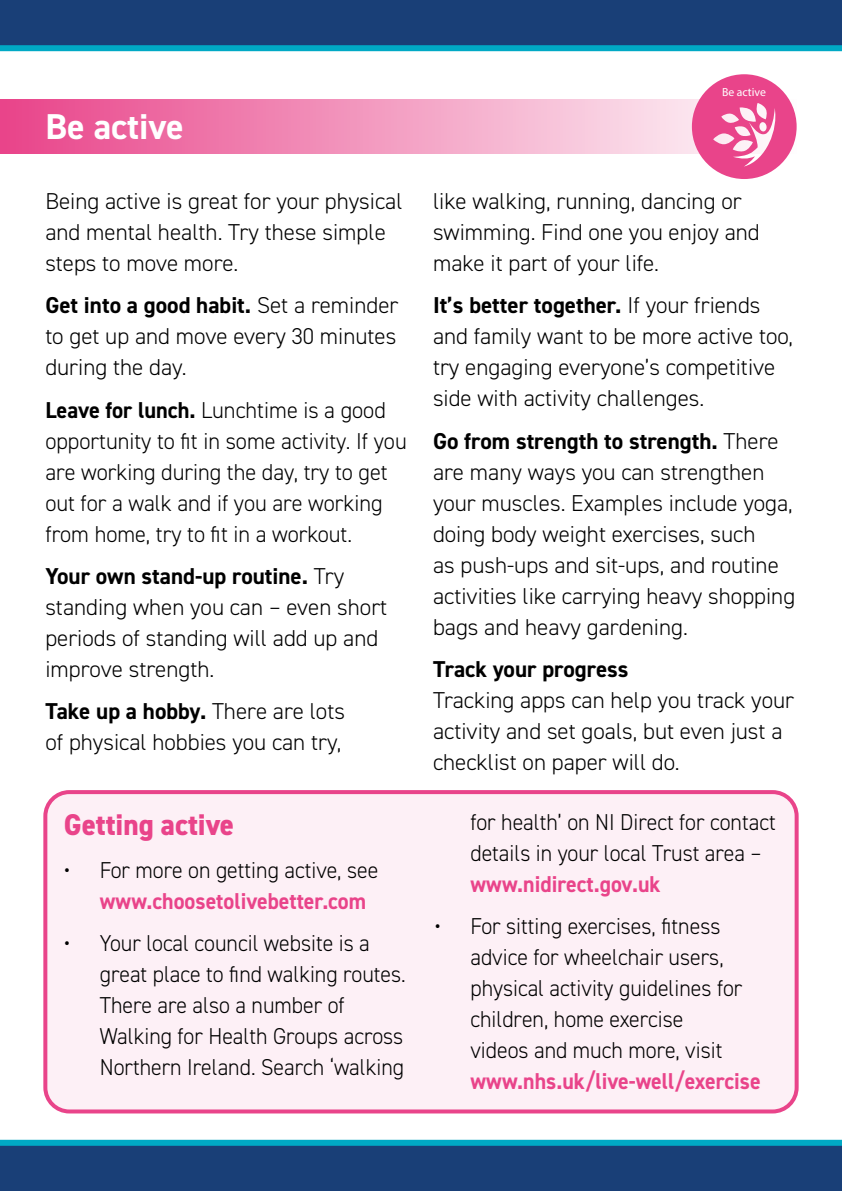
<style>
.page{position:relative;width:842px;height:1191px;background:#fff}
.page>*{position:absolute;margin:0;border:0;box-sizing:border-box;transform-origin:0 0}
.t1{font:700 36px "DIN2014";color:#fff}
.t2{font:800 30px "DIN2014";color:#e9448a}
.t3{font:300 23px/31px "DIN2014";color:#000}
.t4{font:300 23px/31px "DIN2014";color:#000;scale:.95 1}
.t5{font:700 23px "DIN2014";color:#e9448a;scale:.95 1}
.t6{font:700 23px "DIN2014";color:#000}
.t7{font:11.8px "Myriad Pro";color:#fff}
.s1{font-weight:700}
</style>
<div class="page">
<svg style="left:0;top:0;width:842px;height:51px"></svg>
<svg style="left:0;top:1139px;width:842px;height:52px"></svg>
<div style="left:692px;top:74px;width:105px;height:105px;background:#e9448a;border-radius:50%"></div>
<svg style="left:733px;top:154px;width:29px;height:12px"></svg>
<svg style="left:0;top:100px;width:797px;height:54px"></svg>
<div style="left:45px;top:792px;width:752px;height:319px;background:#fdf0f6;border-radius:24px"></div>
<div style="left:43px;top:790px;width:756px;height:323px;border:4px solid #e9448a;border-radius:24px"></div>
<h1 class="t1" style="left:45px;top:102px;width:140px">Be active</h1>
<p class="t3" style="left:45px;top:185px;width:359px">Being active is great for your physical and mental health. Try these simple steps to move more.</p>
<p class="t3" style="left:45px;top:290px;width:355px;text-align:justify"><span class="s1">Get into a good habit.</span> Set a reminder to get up and move every 30 minutes during the day.</p>
<p class="t3" style="left:45px;top:394px;width:363px"><span class="s1">Leave for lunch.</span> Lunchtime is a good opportunity to fit in some activity. If you are working during the day, try to get out for a walk and if you are working from home, try to fit in a workout.</p>
<p class="t3" style="left:45px;top:561px;width:343px"><span class="s1">Your own stand-up routine.</span> Try standing when you can – even short periods of standing will add up and improve strength.</p>
<p class="t3" style="left:45px;top:696px;width:301px"><span class="s1">Take up a hobby.</span> There are lots of physical hobbies you can try,</p>
<h2 class="t2" style="left:64px;top:805px;width:172px">Getting active</h2>
<p class="t4" style="left:64px;top:854px;width:333px">• For more on getting active, see</p>
<p class="t5" style="left:100px;top:885px;width:282px">www.choosetolivebetter.com</p>
<p class="t4" style="left:100px;top:927px;width:324px;text-indent:-36px">• Your local council website is a great place to find walking routes.<br>There are also a number of<br>Walking for Health Groups across<br>Northern Ireland. Search ‘walking</p>
<p class="t7" style="left:722px;top:85px;width:45px">Be active</p>
<p class="t3" style="left:433px;top:186px;width:328px">like walking, running, dancing or swimming. Find one you enjoy and make it part of your life.</p>
<p class="t3" style="left:433px;top:290px;width:362px"><span class="s1">It’s better together.</span> If your friends and family want to be more active too, try engaging everyone’s competitive side with activity challenges.</p>
<p class="t3" style="left:433px;top:425px;width:364px"><span class="s1">Go from strength to strength.</span> There are many ways you can strengthen your muscles. Examples include yoga, doing body weight exercises, such<br>as push-ups and sit-ups, and routine activities like carrying heavy shopping bags and heavy gardening.</p>
<p class="t6" style="left:433px;top:654px;width:197px">Track your progress</p>
<p class="t3" style="left:433px;top:685px;width:363px">Tracking apps can help you track your activity and set goals, but even just a checklist on paper will do.</p>
<p class="t4" style="left:470px;top:806px;width:323px">for health’ on NI Direct for contact details in your local Trust area –</p>
<p class="t5" style="left:470px;top:868px;width:202px">www.nidirect.gov.uk</p>
<p class="t4" style="left:470px;top:911px;width:288px;text-indent:-36px">• For sitting exercises, fitness advice for wheelchair users, physical activity guidelines for children, home exercise videos and much more, visit</p>
<p class="t5" style="left:470px;top:1066px;width:307px">www.nhs.uk/live-well/exercise</p>
</div>
